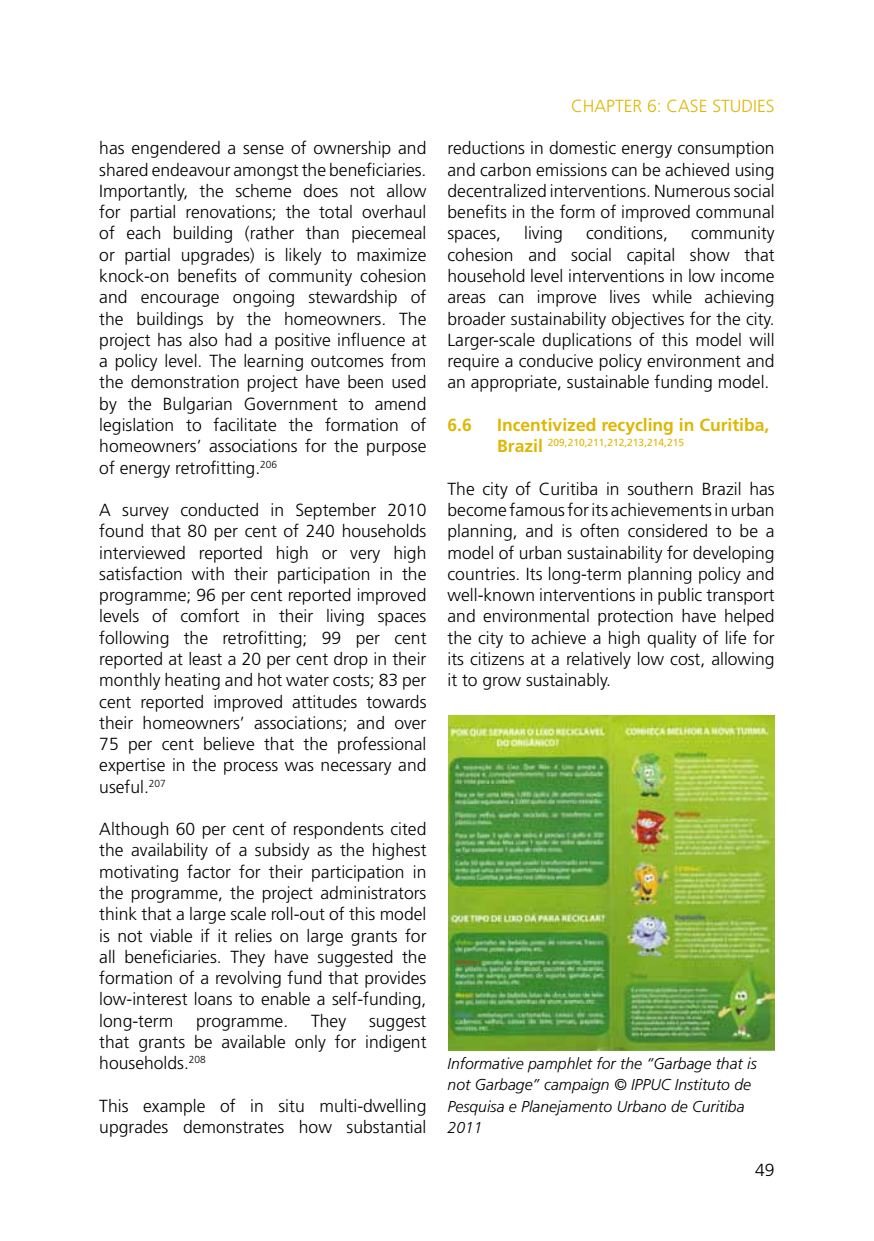
<style>
.page{position:relative;width:874px;height:1241px;background:#fff}
.page>*{position:absolute;margin:0;border:0;box-sizing:border-box;transform-origin:0 0}
.t1{font:300 17.5px/21.3px "Frutiger LT Std";color:#000;text-align:justify}
.t2{font:700 17.5px "Frutiger LT Std";color:#deb705}
.t3{font:300 17.5px "Frutiger LT Std";color:#deb705}
.t4{font:italic 300 15.75px/21.3px "Frutiger";color:#000}
.t5{font:10.15px "Frutiger LT Std";color:#deb705}
.s1{font-weight:700;font-size:17.5px}
</style>
<div class="page">
<img style="left:448px;top:715px;width:326px;height:335px">
<p class="t1" style="left:99px;top:138px;width:328px">has engendered a sense of ownership and shared endeavour amongst the beneficiaries.<br>Importantly, the scheme does not allow for partial renovations; the total overhaul of each building (rather than piecemeal or partial upgrades) is likely to maximize knock-on benefits of community cohesion and encourage ongoing stewardship of the buildings by the homeowners. The project has also had a positive influence at a policy level. The learning outcomes from the demonstration project have been used by the Bulgarian Government to amend legislation to facilitate the formation of homeowners’ associations for the purpose of energy retrofitting.<sup>206</sup></p>
<p class="t1" style="left:99px;top:499px;width:328px">A survey conducted in September 2010 found that 80 per cent of 240 households interviewed reported high or very high satisfaction with their participation in the programme; 96 per cent reported improved levels of comfort in their living spaces following the retrofitting; 99 per cent reported at least a 20 per cent drop in their monthly heating and hot water costs; 83 per cent reported improved attitudes towards their homeowners’ associations; and over 75 per cent believe that the professional expertise in the process was necessary and useful.<sup>207</sup></p>
<p class="t1" style="left:99px;top:818px;width:328px">Although 60 per cent of respondents cited the availability of a subsidy as the highest motivating factor for their participation in the programme, the project administrators think that a large scale roll-out of this model is not viable if it relies on large grants for all beneficiaries. They have suggested the formation of a revolving fund that provides low-interest loans to enable a self-funding, long-term</p>
<p class="t1" style="left:196px;top:1009px;width:94px">programme.</p>
<p class="t1" style="left:311px;top:1009px;width:36px">They</p>
<p class="t1" style="left:99px;top:1009px;width:328px;text-indent:269px">suggest that grants be available only for indigent households.<sup>208</sup></p>
<p class="t1" style="left:99px;top:1094px;width:328px">This example of in situ multi-dwelling upgrades demonstrates how substantial</p>
<p class="t3" style="left:571px;top:95px;width:205px">Chapter 6: Case Studies</p>
<p class="t1" style="left:447px;top:138px;width:328px">reductions in domestic energy consumption and carbon emissions can be achieved using decentralized interventions. Numerous social benefits in the form of improved communal spaces,</p>
<p class="t1" style="left:524px;top:223px;width:40px">living</p>
<p class="t1" style="left:586px;top:223px;width:83px">conditions,</p>
<p class="t1" style="left:447px;top:223px;width:328px;text-indent:243px">community cohesion and social capital show that household level interventions in low income areas can improve lives while achieving broader sustainability objectives for the city.<br>Larger-scale duplications of this model will require a conducive policy environment and an appropriate, sustainable funding model.</p>
<p class="t2" style="left:447px;top:414px;width:323px">6.6 I ncentivized recycling in Curitiba,</p>
<p class="t5" style="left:497px;top:437px;width:188px"><span class="s1">Brazil</span> 209,210,211,212,213,214,215</p>
<p class="t1" style="left:447px;top:478px;width:328px">The city of Curitiba in southern Brazil has become famous for its achievements in urban planning, and is often considered to be a model of urban sustainability for developing countries. Its long-term planning policy and well-known interventions in public transport and environmental protection have helped the city to achieve a high quality of life for its citizens at a relatively low cost, allowing it to grow sustainably.</p>
<p class="t4" style="left:447px;top:1052px;width:310px">Informative pamphlet for the “Garbage that is not Garbage” campaign © IPPUC Instituto de Pesquisa e Planejamento Urbano de Curitiba 2011</p>
<p class="t1" style="left:754px;top:1159px;width:21px">49</p>
</div>
